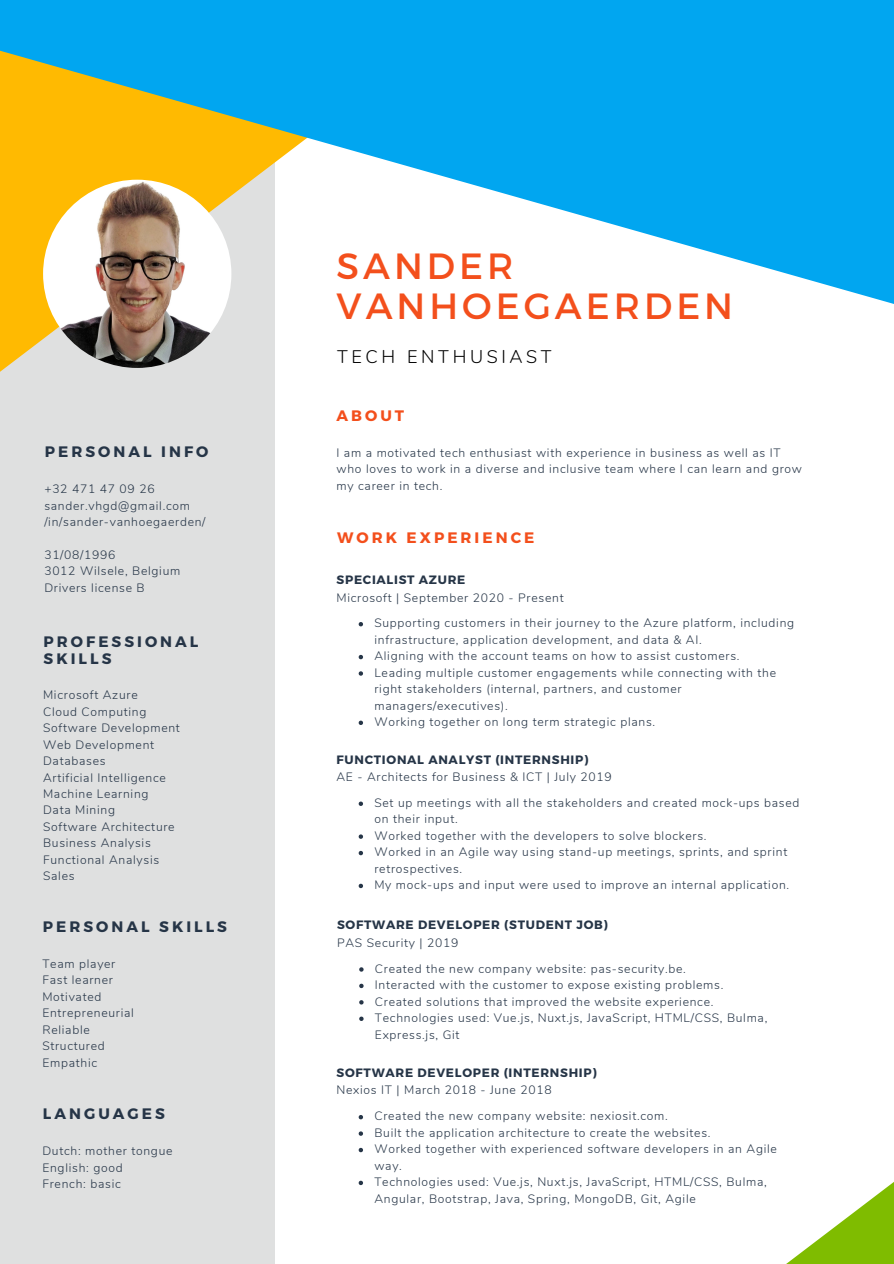
<style>
.page{position:relative;width:894px;height:1264px;background:#fff}
.page>*{position:absolute;margin:0;border:0;box-sizing:border-box;transform-origin:0 0}
.t1{font:36.45px "Montserrat";letter-spacing:.11em;color:#f34f1c}
.t2{font:300 18.15px "Nunito";letter-spacing:.2em;color:#000}
.t3{font:700 15.15px/16.5px "Montserrat";letter-spacing:.2em;color:#263547}
.t4{font:700 15.15px "Montserrat";letter-spacing:.2em;color:#f34f1c}
.t5{font:300 12.15px/16.5px "Nunito";letter-spacing:.06em;color:#263547}
.t6{font:700 12.15px "Montserrat";letter-spacing:.06em;color:#263547}
</style>
<div class="page">
<div style="left:0;top:77px;width:274px;height:1186px;background:#dfe0e0"></div>
<svg style="left:358px;top:622px;width:5px;height:4px"></svg>
<svg style="left:358px;top:655px;width:5px;height:4px"></svg>
<svg style="left:358px;top:671px;width:5px;height:4px"></svg>
<svg style="left:358px;top:720px;width:5px;height:5px"></svg>
<svg style="left:358px;top:801px;width:5px;height:5px"></svg>
<svg style="left:358px;top:834px;width:5px;height:4px"></svg>
<svg style="left:358px;top:850px;width:5px;height:5px"></svg>
<svg style="left:358px;top:883px;width:5px;height:5px"></svg>
<svg style="left:0;top:338px;width:275px;height:122px"></svg>
<img style="left:43px;top:180px;width:188px;height:188px;border-radius:50%">
<svg style="left:0;top:0;width:893px;height:338px;fill:#01a6f0"></svg>
<svg style="left:359px;top:967px;width:4px;height:4px"></svg>
<svg style="left:359px;top:983px;width:4px;height:5px"></svg>
<svg style="left:359px;top:1000px;width:4px;height:4px"></svg>
<svg style="left:359px;top:1016px;width:4px;height:4px"></svg>
<svg style="left:358px;top:1115px;width:5px;height:4px"></svg>
<svg style="left:358px;top:1131px;width:5px;height:4px"></svg>
<svg style="left:358px;top:1147px;width:5px;height:5px"></svg>
<svg style="left:358px;top:1180px;width:5px;height:5px"></svg>
<svg style="left:787px;top:1182px;width:106px;height:81px"></svg>
<p class="t3" style="left:45px;top:443px;width:165px">PERSONAL INFO</p>
<p class="t5" style="left:44px;top:481px;width:112px">+32 471 47 09 26</p>
<p class="t5" style="left:44px;top:497px;width:147px">sander.vhgd@gmail.com</p>
<p class="t5" style="left:44px;top:514px;width:163px">/in/sander-vanhoegaerden/</p>
<p class="t5" style="left:44px;top:547px;width:73px">31/08/1996</p>
<p class="t5" style="left:44px;top:563px;width:137px">3012 Wilsele, Belgium</p>
<p class="t5" style="left:44px;top:579px;width:102px">Drivers license B</p>
<p class="t3" style="left:44px;top:633px;width:156px">PROFESSIONAL<br>SKILLS</p>
<p class="t5" style="left:43px;top:687px;width:96px">Microsoft Azure</p>
<p class="t5" style="left:43px;top:703px;width:105px">Cloud Computing</p>
<p class="t5" style="left:43px;top:720px;width:138px">Software Development</p>
<p class="t5" style="left:43px;top:736px;width:113px">Web Development</p>
<p class="t5" style="left:43px;top:752px;width:64px">Databases</p>
<p class="t5" style="left:43px;top:769px;width:124px">Artificial Intelligence</p>
<p class="t5" style="left:43px;top:785px;width:107px">Machine Learning</p>
<p class="t5" style="left:43px;top:802px;width:73px">Data Mining</p>
<p class="t5" style="left:43px;top:818px;width:133px">Software Architecture</p>
<p class="t5" style="left:43px;top:835px;width:109px">Business Analysis</p>
<p class="t5" style="left:43px;top:851px;width:118px">Functional Analysis</p>
<p class="t5" style="left:43px;top:867px;width:33px">Sales</p>
<p class="t3" style="left:43px;top:917px;width:185px">PERSONAL SKILLS</p>
<p class="t5" style="left:42px;top:955px;width:74px">Team player</p>
<p class="t5" style="left:42px;top:972px;width:72px">Fast learner</p>
<p class="t5" style="left:42px;top:988px;width:60px">Motivated</p>
<p class="t5" style="left:42px;top:1005px;width:93px">Entrepreneurial</p>
<p class="t5" style="left:42px;top:1021px;width:49px">Reliable</p>
<p class="t5" style="left:42px;top:1037px;width:64px">Structured</p>
<p class="t5" style="left:42px;top:1054px;width:56px">Empathic</p>
<p class="t3" style="left:43px;top:1104px;width:123px">LANGUAGES</p>
<p class="t5" style="left:42px;top:1142px;width:131px">Dutch: mother tongue</p>
<p class="t5" style="left:42px;top:1159px;width:82px">English: good</p>
<p class="t5" style="left:42px;top:1175px;width:80px">French: basic</p>
<p class="t1" style="left:336px;top:243px;width:178px">SANDER</p>
<p class="t1" style="left:336px;top:282px;width:398px">VANHOEGAERDEN</p>
<p class="t2" style="left:337px;top:344px;width:216px">TECH ENTHUSIAST</p>
<p class="t4" style="left:336px;top:405px;width:69px">ABOUT</p>
<p class="t5" style="left:336px;top:444px;width:467px">I am a motivated tech enthusiast with experience in business as well as IT who loves to work in a diverse and inclusive team where I can learn and grow my career in tech.</p>
<p class="t4" style="left:337px;top:528px;width:199px">WORK EXPERIENCE</p>
<p class="t6" style="left:336px;top:571px;width:130px">SPECIALIST AZURE</p>
<p class="t5" style="left:336px;top:589px;width:228px">Microsoft | September 2020 - Present</p>
<p class="t5" style="left:374px;top:615px;width:421px">Supporting customers in their journey to the Azure platform, including infrastructure, application development, and data &amp; AI.</p>
<p class="t5" style="left:374px;top:648px;width:366px">Aligning with the account teams on how to assist customers.</p>
<p class="t5" style="left:374px;top:664px;width:403px">Leading multiple customer engagements while connecting with the right stakeholders (internal, partners, and customer managers/executives).</p>
<p class="t5" style="left:374px;top:714px;width:282px">Working together on long term strategic plans.</p>
<p class="t6" style="left:336px;top:751px;width:253px">FUNCTIONAL ANALYST (INTERNSHIP)</p>
<p class="t5" style="left:336px;top:769px;width:276px">AE - Architects for Business &amp; ICT | July 2019</p>
<p class="t5" style="left:374px;top:794px;width:426px">Set up meetings with all the stakeholders and created mock-ups based on their input.</p>
<p class="t5" style="left:374px;top:827px;width:333px">Worked together with the developers to solve blockers.</p>
<p class="t5" style="left:374px;top:844px;width:414px">Worked in an Agile way using stand-up meetings, sprints, and sprint retrospectives.</p>
<p class="t5" style="left:374px;top:877px;width:416px">My mock-ups and input were used to improve an internal application.</p>
<p class="t6" style="left:337px;top:916px;width:272px">SOFTWARE DEVELOPER (STUDENT JOB)</p>
<p class="t5" style="left:337px;top:934px;width:123px">PAS Security | 2019</p>
<p class="t5" style="left:375px;top:960px;width:312px">Created the new company website: pas-security.be.</p>
<p class="t5" style="left:375px;top:976px;width:350px">Interacted with the customer to expose existing problems.</p>
<p class="t5" style="left:375px;top:993px;width:340px">Created solutions that improved the website experience.</p>
<p class="t5" style="left:375px;top:1009px;width:394px">Technologies used: Vue.js, Nuxt.js, JavaScript, HTML/CSS, Bulma,<br>Express.js, Git</p>
<p class="t6" style="left:336px;top:1064px;width:262px">SOFTWARE DEVELOPER (INTERNSHIP)</p>
<p class="t5" style="left:336px;top:1082px;width:216px">Nexios IT | March 2018 - June 2018</p>
<p class="t5" style="left:374px;top:1108px;width:295px">Created the new company website: nexiosit.com.</p>
<p class="t5" style="left:374px;top:1124px;width:337px">Built the application architecture to create the websites.</p>
<p class="t5" style="left:374px;top:1141px;width:404px">Worked together with experienced software developers in an Agile way.</p>
<p class="t5" style="left:374px;top:1173px;width:394px">Technologies used: Vue.js, Nuxt.js, JavaScript, HTML/CSS, Bulma,<br>Angular, Bootstrap, Java, Spring, MongoDB, Git, Agile</p>
</div>
